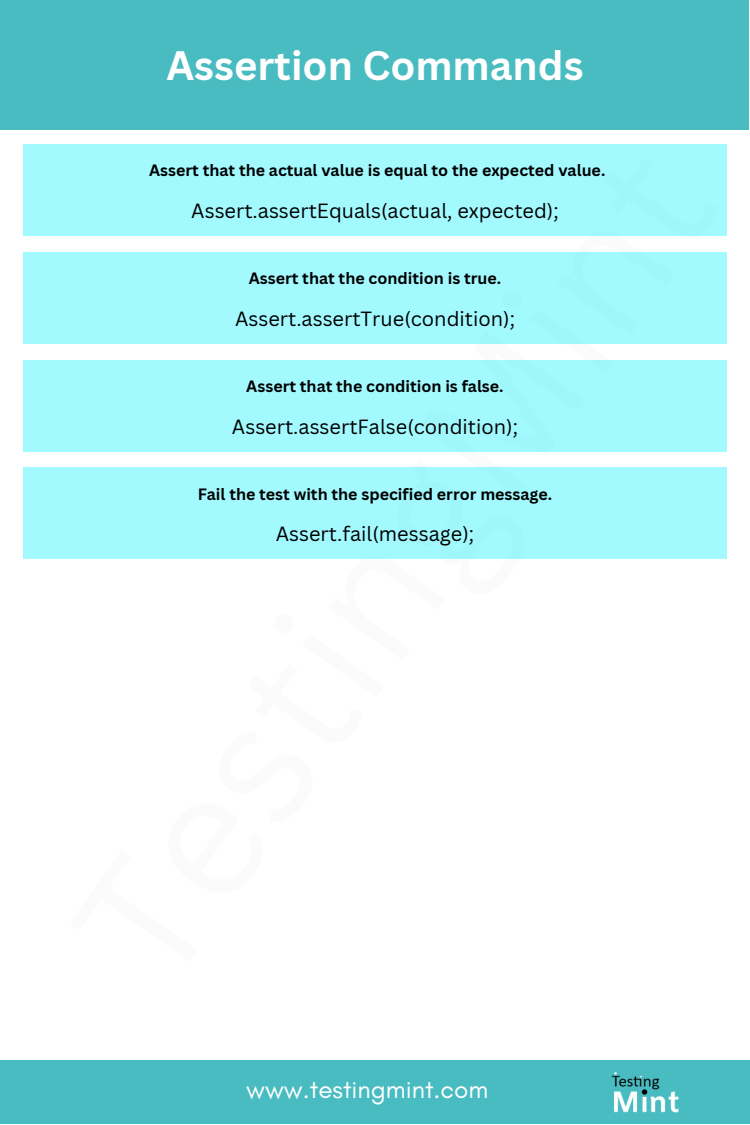
<style>
.page{position:relative;width:750px;height:1125px;background:#fff}
.page>*{position:absolute;margin:0;border:0;box-sizing:border-box;transform-origin:0 0}
.t1{font:700 40px "Canva Sans";color:#fff}
.t2{font:26.1px "Glacial Indifference";color:#fff}
.t3{font:20px "Canva Sans";color:#000}
.t4{font:700 16px "Canva Sans";color:#000}
</style>
<div class="page">
<div style="left:0;top:0;width:749px;height:129px;background:#49bcc2"></div>
<div style="left:23px;top:360px;width:703px;height:91px;background:#a2faff"></div>
<div style="left:23px;top:468px;width:703px;height:91px;background:#a2faff"></div>
<div style="left:0;top:1060px;width:750px;height:64px;background:#49bcc2"></div>
<img style="left:612px;top:1072px;width:67px;height:41px">
<div style="left:23px;top:144px;width:703px;height:91px;background:#a2faff"></div>
<div style="left:23px;top:252px;width:703px;height:91px;background:#a2faff"></div>
<h1 class="t1" style="left:166px;top:37px;width:419px">Assertion Commands</h1>
<p class="t4" style="left:149px;top:159px;width:458px">Assert that the actual value is equal to the expected value.</p>
<p class="t3" style="left:191px;top:196px;width:369px">Assert.assertEquals(actual, expected);</p>
<p class="t4" style="left:249px;top:267px;width:254px">Assert that the condition is true.</p>
<p class="t3" style="left:235px;top:304px;width:281px">Assert.assertTrue(condition);</p>
<p class="t4" style="left:246px;top:375px;width:259px">Assert that the condition is false.</p>
<p class="t3" style="left:232px;top:412px;width:288px">Assert.assertFalse(condition);</p>
<p class="t4" style="left:198px;top:483px;width:356px">Fail the test with the specified error message.</p>
<p class="t3" style="left:276px;top:520px;width:200px">Assert.fail(message);</p>
<h2 class="t2" style="left:246px;top:1073px;width:244px">www.testingmint.com</h2>
</div>
